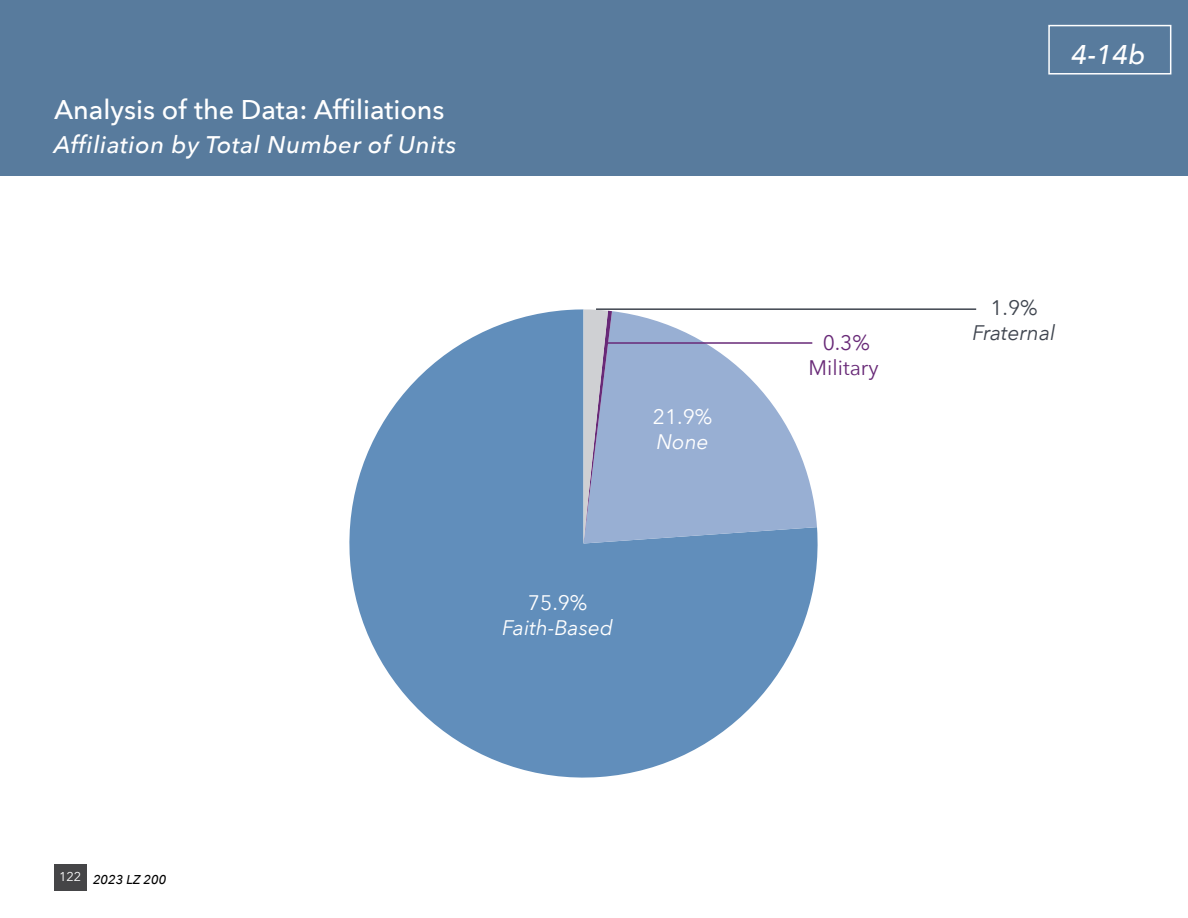
<style>
.page{position:relative;width:1188px;height:918px;background:#fff}
.page>*{position:absolute;margin:0;border:0;box-sizing:border-box;transform-origin:0 0}
.t1{font:500 27px "Avenir Next";color:#fff}
.t2{font:italic 500 27px "Avenir Next";color:#fff}
.t3{font:italic 500 24px "Avenir Next";letter-spacing:.025em;color:#fff}
.t4{font:italic 21px "Avenir Next";color:#fff}
.t5{font:21px/25.2px "Avenir Next";color:#682977;text-align:center}
.t6{font:21px "Avenir Next";color:#fff}
.t7{font:italic 21px "Avenir Next";color:#3f454f}
.t8{font:21px "Avenir Next";color:#3f454f}
.t9{font:italic 500 12.75px "Avenir Next";color:#000}
</style>
<div class="page">
<div style="left:0;top:0;width:1188px;height:176px;background:#587b9d"></div>
<div style="left:1048px;top:25px;width:123px;height:50px;border:2px solid #fff"></div>
<div style="left:54px;top:864px;width:32px;height:27px;background:#454547"></div>
<svg style="left:350px;top:309px;width:467px;height:469px;fill:#618ebb"></svg>
<svg style="left:612px;top:311px;width:205px;height:233px;fill:#98afd3"></svg>
<svg style="left:584px;top:309px;width:28px;height:235px;background:#acb4cd"></svg>
<hr style="left:607px;top:342px;width:205px;height:2px;background:#682977">
<hr style="left:596px;top:308px;width:380px;height:2px;background:#3f454f">
<p class="t1" style="left:54px;top:86px;width:392px">Analysis of the Data: Affiliations</p>
<p class="t3" style="left:54px;top:124px;width:404px">Affiliation by Total Number of Units</p>
<p class="t9" style="left:59px;top:869px;width:109px"><sup>122</sup> 2023 LZ 200</p>
<p class="t6" style="left:653px;top:399px;width:61px">21.9%</p>
<p class="t4" style="left:657px;top:424px;width:54px">None</p>
<p class="t6" style="left:528px;top:585px;width:61px">75.9%</p>
<p class="t4" style="left:502px;top:610px;width:112px">Faith-Based</p>
<p class="t5" style="left:809px;top:329px;width:72px">0.3%<br>Military</p>
<p class="t2" style="left:1072px;top:31px;width:75px">4-14b</p>
<p class="t8" style="left:990px;top:290px;width:49px">1.9%</p>
<p class="t7" style="left:973px;top:315px;width:84px">Fraternal</p>
</div>
